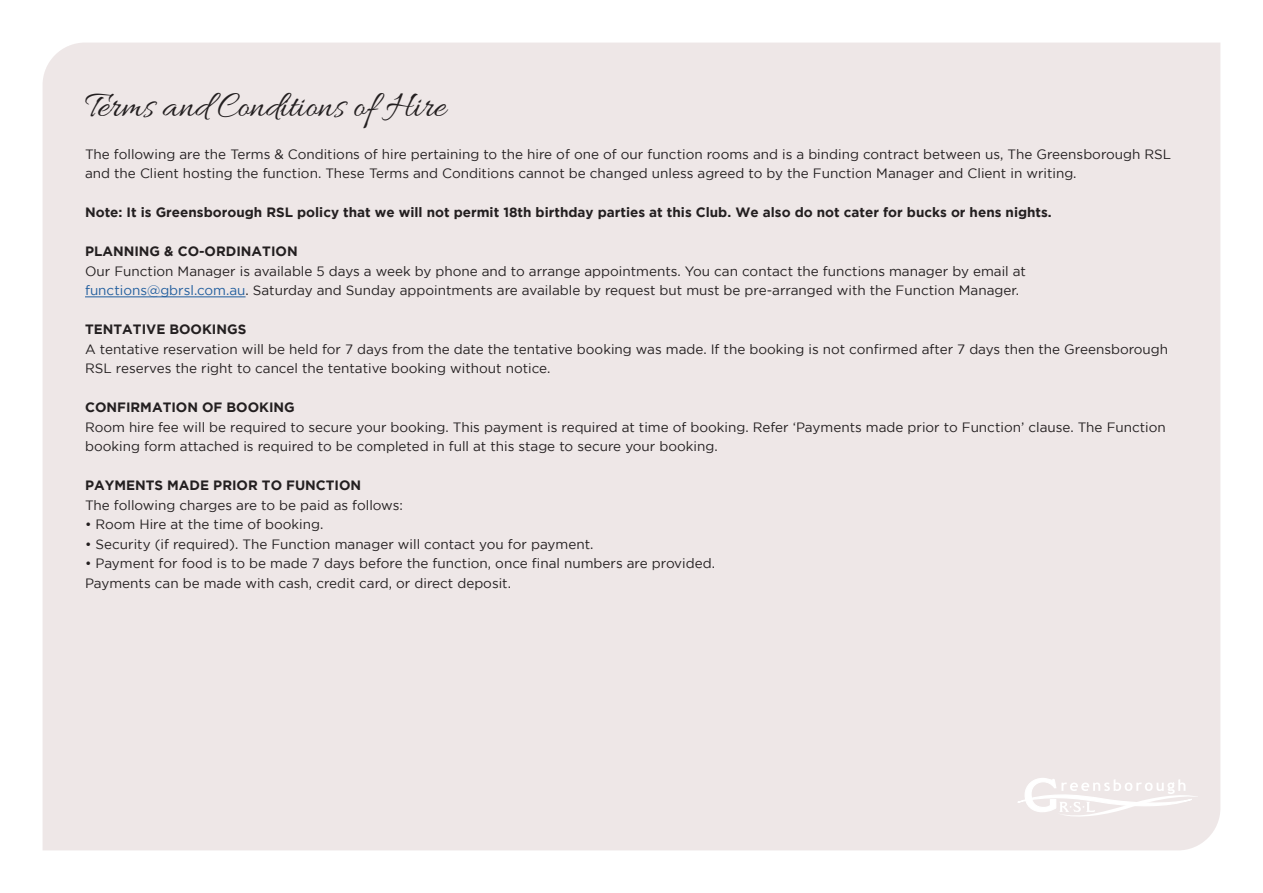
<style>
.page{position:relative;width:1263px;height:893px;background:#fff}
.page>*{position:absolute;margin:0;border:0;box-sizing:border-box;transform-origin:0 0}
.t1{font:37.5px "Allura";color:#231f20}
.t2{font:13.5px/19.5px "Gotham";color:#231f20}
.t3{font:700 13.5px "Gotham";color:#231f20}
.s1{color:#215e9e}
</style>
<div class="page">
<div style="left:43px;top:43px;width:1177px;height:807px;background:#eee7e7"></div>
<hr style="left:85px;top:297px;width:161px;height:1px;background:#215e9e">
<svg style="left:1018px;top:778px;width:179px;height:39px"></svg>
<h1 class="t1" style="left:85px;top:85px;width:362px">Terms and Conditions of Hire</h1>
<p class="t2" style="left:85px;top:144px;width:1088px">The following are the Terms &amp; Conditions of hire pertaining to the hire of one of our function rooms and is a binding contract between us, The Greensborough RSL and the Client hosting the function. These Terms and Conditions cannot be changed unless agreed to by the Function Manager and Client in writing.</p>
<p class="t3" style="left:85px;top:204px;width:968px">Note: It is Greensborough RSL policy that we will not permit 18th birthday parties at this Club. We also do not cater for bucks or hens nights.</p>
<p class="t3" style="left:85px;top:243px;width:214px">PLANNING &amp; CO-ORDINATION</p>
<p class="t2" style="left:85px;top:261px;width:942px">Our Function Manager is available 5 days a week by phone and to arrange appointments. You can contact the functions manager by email at <span class="s1">functions@gbrsl.com.au</span>. Saturday and Sunday appointments are available by request but must be pre-arranged with the Function Manager.</p>
<p class="t3" style="left:85px;top:321px;width:163px">TENTATIVE BOOKINGS</p>
<p class="t2" style="left:85px;top:339px;width:1085px">A tentative reservation will be held for 7 days from the date the tentative booking was made. If the booking is not confirmed after 7 days then the Greensborough<br>RSL reserves the right to cancel the tentative booking without notice.</p>
<p class="t3" style="left:85px;top:399px;width:211px">CONFIRMATION OF BOOKING</p>
<p class="t2" style="left:85px;top:417px;width:1082px">Room hire fee will be required to secure your booking. This payment is required at time of booking. Refer ‘Payments made prior to Function’ clause. The Function booking form attached is required to be completed in full at this stage to secure your booking.</p>
<p class="t3" style="left:85px;top:477px;width:278px">PAYMENTS MADE PRIOR TO FUNCTION</p>
<p class="t2" style="left:85px;top:495px;width:319px">The following charges are to be paid as follows:</p>
<p class="t2" style="left:85px;top:514px;width:240px">• Room Hire at the time of booking.</p>
<p class="t2" style="left:85px;top:534px;width:510px">• Security (if required). The Function manager will contact you for payment.</p>
<p class="t2" style="left:85px;top:553px;width:631px">• Payment for food is to be made 7 days before the function, once final numbers are provided.<br>Payments can be made with cash, credit card, or direct deposit.</p>
</div>
